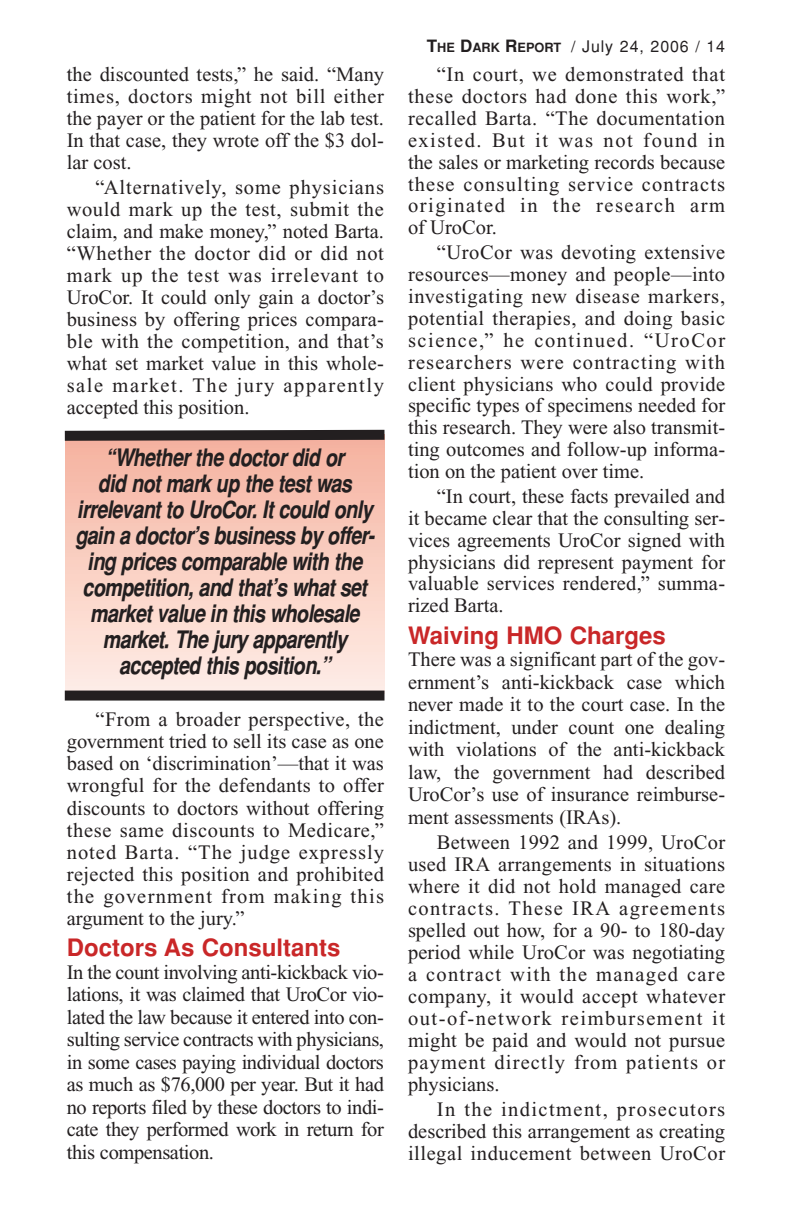
<style>
.page{position:relative;width:792px;height:1224px;background:#fff}
.page>*{position:absolute;margin:0;border:0;box-sizing:border-box;transform-origin:0 0}
.t1{font:italic 700 24px/26px "Switzerland Narrow";letter-spacing:-.025em;color:#231f20;text-align:center}
.t2{font:700 24px "Helvetica";color:#c92728}
.t3{font:20.4px/22px "Times";color:#231f20;text-align:justify}
.t4{font:16px "Helvetica";letter-spacing:.055em;color:#231f20}
.s1{font-weight:700;font-size:17px}
.s2{font-weight:700;font-size:12.8px}
</style>
<div class="page">
<svg style="left:64px;top:429px;width:321px;height:272px;background:#eac3b7"></svg>
<p class="t3" style="left:67px;top:65px;width:319px">the discounted tests,” he said. “Many times, doctors might not bill either the payer or the patient for the lab test.<br>In that case, they wrote off the $3 dol&shy;lar cost.</p>
<p class="t3" style="left:67px;top:178px;width:319px;text-indent:29px">“Alternatively, some physicians would mark up the test, submit the claim, and make money,” noted Barta. “Whether the doctor did or did not mark up the test was irrelevant to UroCor. It could only gain a doctor’s business by offering prices compara&shy;ble with the competition, and that’s what set market value in this whole&shy;sale market. The jury apparently accepted this position.</p>
<p class="t1" style="left:75px;top:446px;width:301px">“Whether the doctor did or<br>did not mark up the test was irrelevant to UroCor. It could only gain a doctor’s business by offer&shy;ing prices comparable with the competition, and that’s what set market value in this wholesale market. The jury apparently accepted this position.”</p>
<p class="t3" style="left:67px;top:710px;width:319px;text-indent:29px">“From a broader perspective, the government tried to sell its case as one based on ‘discrimination’—that it was wrongful for the defendants to offer discounts to doctors without offering these same discounts to Medicare,” noted Barta. “The judge expressly rejected this position and prohibited the government from making this argument to the jury.”</p>
<p class="t2" style="left:67px;top:939px;width:275px">Doctors As Consultants</p>
<p class="t3" style="left:67px;top:963px;width:319px;line-height:22.6px">In the count involving anti-kickback vio&shy;lations, it was claimed that UroCor vio&shy;lated the law because it entered into con&shy;sulting service contracts with physicians, in some cases paying individual doctors as much as $76,000 per year. But it had no reports filed by these doctors to indi&shy;cate they performed work in return for this compensation.</p>
<p class="t4" style="left:427px;top:40px;width:300px"><span class="s1">T</span><span class="s2">HE</span> <span class="s1">D</span><span class="s2">ARK</span> <span class="s1">R</span><span class="s2">EPORT</span> / July 24, 2006 / 14</p>
<p class="t3" style="left:408px;top:65px;width:319px;text-indent:29px">“In court, we demonstrated that these doctors had done this work,” recalled Barta. “The documentation existed. But it was not found in the sales or marketing records because these consulting service contracts originated in the research arm of UroCor.</p>
<p class="t3" style="left:408px;top:243px;width:319px;text-indent:29px">“UroCor was devoting extensive resources—money and people—into investigating new disease markers, potential therapies, and doing basic science,” he continued. “UroCor researchers were contracting with client physicians who could provide specific types of specimens needed for this research. They were also transmit&shy;ting outcomes and follow-up informa&shy;tion on the patient over time.</p>
<p class="t3" style="left:408px;top:487px;width:319px;text-indent:29px">“In court, these facts prevailed and it became clear that the consulting ser&shy;vices agreements UroCor signed with physicians did represent payment for valuable services rendered,” summa&shy;rized Barta.</p>
<p class="t2" style="left:408px;top:627px;width:259px">Waiving HMO Charges</p>
<p class="t3" style="left:408px;top:650px;width:319px;line-height:22.6px">There was a significant part of the gov&shy;ernment’s anti-kickback case which never made it to the court case. In the indictment, under count one dealing with violations of the anti-kickback law, the government had described UroCor’s use of insurance reimburse&shy;ment assessments (IRAs).</p>
<p class="t3" style="left:408px;top:833px;width:319px;text-indent:29px">Between 1992 and 1999, UroCor used IRA arrangements in situations where it did not hold managed care contracts. These IRA agreements spelled out how, for a 90- to 180-day period while UroCor was negotiating a contract with the managed care company, it would accept whatever out-of-network reimbursement it might be paid and would not pursue payment directly from patients or physicians.</p>
<p class="t3" style="left:408px;top:1100px;width:319px;text-indent:29px">In the indictment, prosecutors described this arrangement as creating illegal inducement between UroCor</p>
</div>
